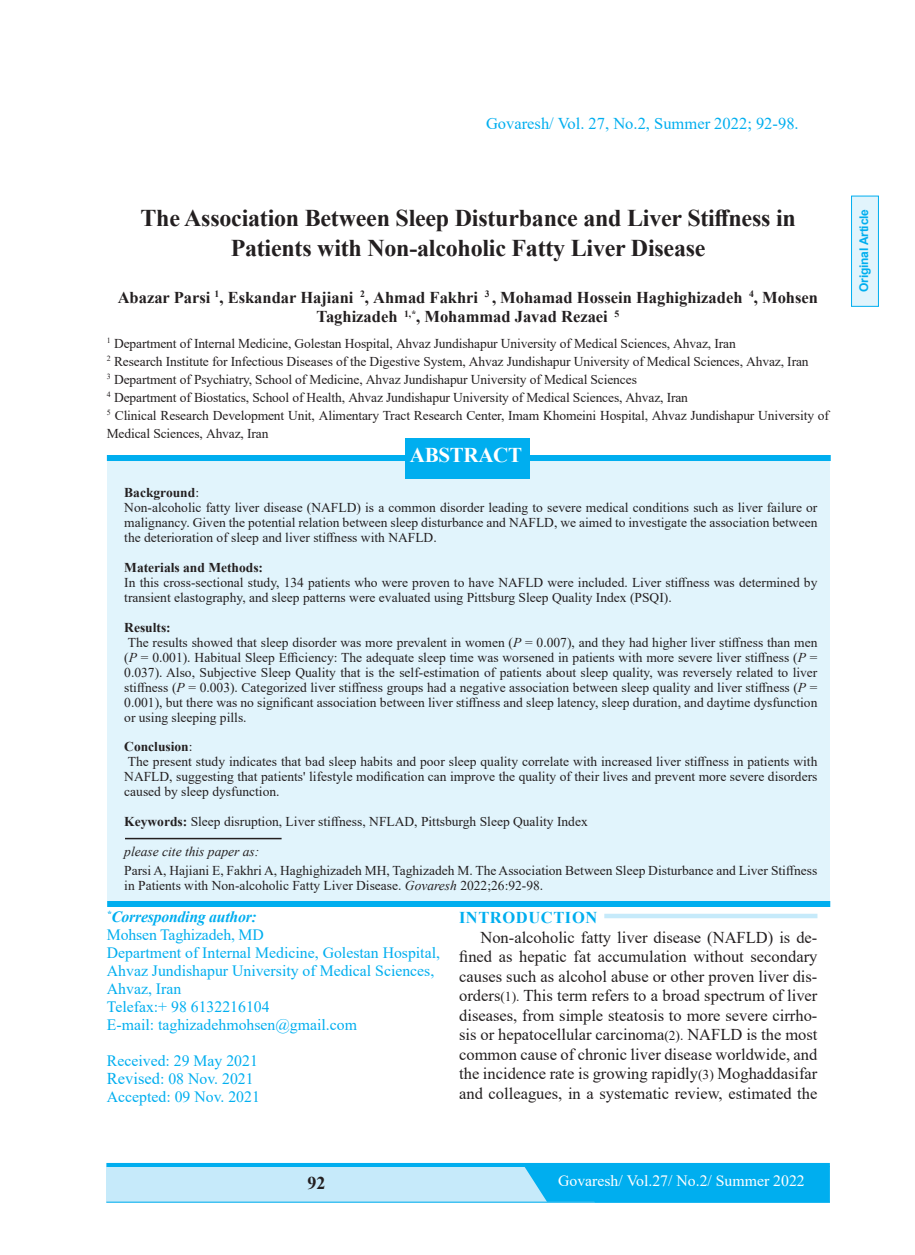
<style>
.page{position:relative;width:915px;height:1255px;background:#fff}
.page>*{position:absolute;margin:0;border:0;box-sizing:border-box;transform-origin:0 0}
.t1{font:700 24px/30px "Times New Roman";letter-spacing:-.01em;color:#231f20;text-align:center}
.Main{font:700 21px "Times New Roman";letter-spacing:-.015em;color:#fff}
.t2{font:700 18px "Times New Roman";color:#231f20}
.t3{font:16.5px/19.5px "Times New Roman";color:#231f20;text-align:right}
.t4{font:700 16.5px "Times New Roman";color:#231f20}
.Comment_Text{font:16.5px "Times New Roman";color:#00aeef}
.t5{font:700 16.5px "Times New Roman";letter-spacing:.035em;color:#00aeef}
.t6{font:15.75px/18px "Times New Roman";color:#00aeef}
.t7{font:15.75px "Times New Roman";color:#fff}
.Main-2{font:italic 700 15.75px "Times New Roman";letter-spacing:-.015em;color:#00aeef}
.Main-3{font:13.5px/15px "Times New Roman";color:#231f20}
.t8{font:700 13.5px "Times New Roman";color:#231f20}
.t9{font:italic 13.5px "Times New Roman";color:#231f20}
.Main-4{font:700 12px "Arial";letter-spacing:-.015em;color:#00aeef}
.t10{font:700 9.6px "Times New Roman";color:#231f20}
.Main-5{font:italic 700 9.15px "Times New Roman";color:#00aeef}
.Main-6{font:7.8px "Times New Roman";color:#231f20}
.s1{font-size:16.5px}
.s2{font-weight:400}
.s3{font-style:italic}
.s4{font-weight:700}
</style>
<div class="page">
<div style="left:106px;top:1162px;width:723px;height:5px;background:#00aeef"></div>
<div style="left:106px;top:1167px;width:723px;height:35px;background:#c6eafa"></div>
<hr style="left:106px;top:1201px;width:723px;height:1px;background:#00aeef">
<div style="left:523px;top:1167px;width:306px;height:35px;background:#00aeef"></div>
<div style="left:850px;top:196px;width:28px;height:111px;background:#e1f4fc;border:1px solid #00aeef"></div>
<div style="left:107px;top:460px;width:722px;height:447px;background:#e1f4fc"></div>
<hr style="left:125px;top:837px;width:156px;height:2px;background:#231f20">
<div style="left:107px;top:901px;width:723px;height:6px;background:#00aeef"></div>
<div style="left:107px;top:455px;width:723px;height:6px;background:#00aeef"></div>
<div style="left:604px;top:913px;width:213px;height:5px;background:#c6eafa"></div>
<div style="left:405px;top:437px;width:125px;height:41px;background:#00aeef"></div>
<p class="Comment_Text" style="left:486px;top:112px;width:314px">Govaresh/ Vol. 27, No.2, Summer 2022; 92-98.</p>
<p class="t1" style="left:140px;top:202px;width:656px">The Association Between Sleep Disturbance and Liver Stiffness in<br>Patients with Non-alcoholic Fatty Liver Disease</p>
<p class="t10" style="left:748px;top:287px;width:10px">4<span class="s1">,</span></p>
<p class="t10" style="left:214px;top:287px;width:6px">1</p>
<p class="t10" style="left:360px;top:287px;width:10px">2<span class="s1">,</span></p>
<p class="t4" style="left:373px;top:285px;width:371px">Ahmad Fakhri ,<sup>3</sup> Mohamad Hossein Haghighizadeh</p>
<p class="t4" style="left:219px;top:285px;width:136px">, Eskandar Hajiani</p>
<p class="t4" style="left:118px;top:285px;width:94px">Abazar Parsi</p>
<p class="t4" style="left:761px;top:285px;width:57px">Mohsen</p>
<p class="t4" style="left:411px;top:304px;width:198px">,<sup>*</sup> Mohammad Javad Rezaei</p>
<p class="t10" style="left:404px;top:306px;width:9px">1,</p>
<p class="t10" style="left:614px;top:306px;width:6px">5</p>
<p class="t4" style="left:316px;top:304px;width:83px">Taghizadeh</p>
<p class="Main-6" style="left:107px;top:335px;width:5px">1</p>
<p class="Main-3" style="left:114px;top:335px;width:623px">Department of Internal Medicine, Golestan Hospital, Ahvaz Jundishapur University of Medical Sciences, Ahvaz, Iran</p>
<p class="Main-6" style="left:107px;top:353px;width:5px">2</p>
<p class="Main-3" style="left:114px;top:353px;width:695px">Research Institute for Infectious Diseases of the Digestive System, Ahvaz Jundishapur University of Medical Sciences, Ahvaz, Iran</p>
<p class="Main-6" style="left:107px;top:371px;width:5px">3</p>
<p class="Main-3" style="left:114px;top:371px;width:524px">Department of Psychiatry, School of Medicine, Ahvaz Jundishapur University of Medical Sciences</p>
<p class="Main-6" style="left:107px;top:389px;width:5px">4</p>
<p class="Main-3" style="left:114px;top:389px;width:575px">Department of Biostatics, School of Health, Ahvaz Jundishapur University of Medical Sciences, Ahvaz, Iran</p>
<p class="Main-6" style="left:107px;top:407px;width:5px">5</p>
<p class="Main-3" style="left:107px;top:406px;width:723px;line-height:18px;text-indent:8px">Clinical Research Development Unit, Alimentary Tract Research Center, Imam Khomeini Hospital, Ahvaz Jundishapur University of<br>Medical Sciences, Ahvaz, Iran</p>
<p class="Main" style="left:409px;top:440px;width:114px">ABSTRACT</p>
<p class="t8" style="left:124px;top:483px;width:76px">Background<span class="s2">:</span></p>
<p class="Main-3" style="left:124px;top:500px;width:694px;text-align:justify">Non-alcoholic fatty liver disease (NAFLD) is a common disorder leading to severe medical conditions such as liver failure or malignancy. Given the potential relation between sleep disturbance and NAFLD, we aimed to investigate the association between the deterioration of sleep and liver stiffness with NAFLD.</p>
<p class="t8" style="left:124px;top:558px;width:140px">Materials and Methods:</p>
<p class="Main-3" style="left:124px;top:575px;width:694px">In this cross-sectional study, 134 patients who were proven to have NAFLD were included. Liver stiffness was determined by transient elastography, and sleep patterns were evaluated using Pittsburg Sleep Quality Index (PSQI .(</p>
<p class="t8" style="left:124px;top:618px;width:48px">Results:</p>
<p class="Main-3" style="left:124px;top:635px;width:694px;text-align:justify">The results showed that sleep disorder was more prevalent in women (<span class="s3">P</span> = 0.007 ,) and they had higher liver stiffness than men<br><span class="s3">P</span>( = 0.001 .) Habitual Sleep Efficiency: The adequate sleep time was worsened in patients with more severe liver stiffness (<span class="s3">P</span> = 0.037 .) Also, Subjective Sleep Quality that is the self-estimation of patients about sleep quality, was reversely related to liver stiffness (<span class="s3">P</span> = 0.003 .) Categorized liver stiffness groups had a negative association between sleep quality and liver stiffness (<span class="s3">P</span> = 0.001 ,) but there was no significant association between liver stiffness and sleep latency, sleep duration, and daytime dysfunction or using sleeping pills.</p>
<p class="t8" style="left:124px;top:736px;width:70px">Conclusion<span class="s2">:</span></p>
<p class="Main-3" style="left:124px;top:753px;width:694px;text-align:justify">The present study indicates that bad sleep habits and poor sleep quality correlate with increased liver stiffness in patients with NAFLD, suggesting that patients' lifestyle modification can improve the quality of their lives and prevent more severe disorders caused by sleep dysfunction.</p>
<p class="Main-3" style="left:124px;top:813px;width:465px"><span class="s4">Keywords:</span> Sleep disruption, Liver stiffness, NFLAD, Pittsburgh Sleep Quality Index</p>
<p class="t9" style="left:124px;top:842px;width:136px">please cite this paper as:</p>
<p class="Main-3" style="left:124px;top:862px;width:694px">Parsi A, Hajiani E, Fakhri A, Haghighizadeh MH, Taghizadeh M. The Association Between Sleep Disturbance and Liver Stiffness in Patients with Non-alcoholic Fatty Liver Disease. <span class="s3">Govaresh</span> 2022;26:92-98.</p>
<p class="Main-5" style="left:107px;top:907px;width:6px">*</p>
<p class="Main-2" style="left:111px;top:906px;width:147px">Corresponding author:</p>
<p class="t6" style="left:107px;top:925px;width:158px">Mohsen Taghizadeh, MD</p>
<p class="t6" style="left:107px;top:943px;width:334px">Department of Internal Medicine, Golestan Hospital,<br>Ahvaz Jundishapur University of Medical Sciences,<br>Ahvaz, Iran</p>
<p class="t6" style="left:107px;top:997px;width:164px">Telefax:+ 98 6132216104</p>
<p class="t6" style="left:107px;top:1015px;width:251px">E-mail: taghizadehmohsen@gmail.com</p>
<p class="t6" style="left:107px;top:1051px;width:152px">Received: 29 May 2021</p>
<p class="t6" style="left:107px;top:1069px;width:148px"><span class="s1">Revised</span>: 08 Nov. 2021</p>
<p class="t6" style="left:107px;top:1087px;width:154px">Accepted: 09 Nov. 2021</p>
<p class="t5" style="left:459px;top:905px;width:140px">INTRODUCTION</p>
<p class="t3" style="left:459px;top:946px;width:359px">fined as hepatic fat accumulation without secondary</p>
<p class="t3" style="left:480px;top:926px;width:338px">Non-alcoholic fatty liver disease (NAFLD) is de-</p>
<p class="t3" style="left:459px;top:965px;width:359px">causes such as alcohol abuse or other proven liver dis-</p>
<p class="t3" style="left:459px;top:985px;width:43px">orders</p>
<p class="t3" style="left:523px;top:985px;width:295px">This term refers to a broad spectrum of liver</p>
<p class="Main-3" style="left:500px;top:988px;width:21px">. )1(</p>
<p class="t3" style="left:459px;top:1004px;width:359px">diseases, from simple steatosis to more severe cirrho-</p>
<p class="t3" style="left:459px;top:1043px;width:360px">common cause of chronic liver disease worldwide, and<br>Moghaddasifar</p>
<p class="t3" style="left:459px;top:1024px;width:207px">sis or hepatocellular carcinoma</p>
<p class="t3" style="left:687px;top:1024px;width:131px">NAFLD is the most</p>
<p class="Main-3" style="left:664px;top:1027px;width:21px">. )2(</p>
<p class="t3" style="left:459px;top:1063px;width:360px;text-align:left">the incidence rate is growing rapidly<br>and colleagues, in a systematic review, estimated the</p>
<p class="Main-3" style="left:698px;top:1066px;width:17px">3( )</p>
<p class="t2" style="left:307px;top:1170px;width:19px">92</p>
<p class="t7" style="left:558px;top:1169px;width:248px">Govaresh/ Vol.27/ No.2/ Summer 2022</p>
<p class="Main-4" style="left:855px;top:292px;width:84px;rotate:-90deg">Original Article</p>
</div>
